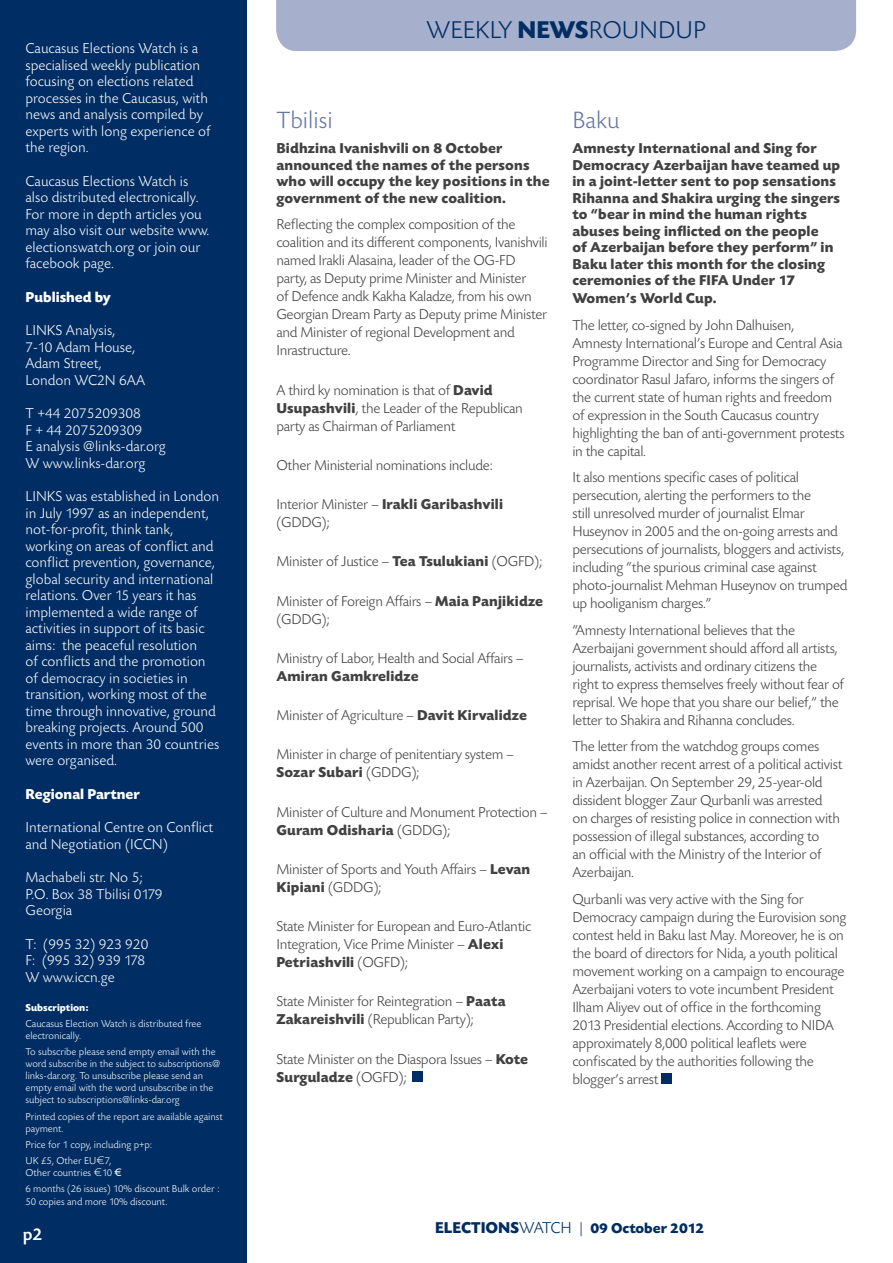
<style>
.page{position:relative;width:893px;height:1263px;background:#fff}
.page>*{position:absolute;margin:0;border:0;box-sizing:border-box;transform-origin:0 0}
.t1{font:300 25.5px "Today CP";color:#002d63}
.t2{font:700 25.5px "Today CP";color:#002d63}
.t3{font:300 24.75px "Today CP";color:#6679a3}
.t4{font:500 18px "Today CP";color:#fff}
.t5{font:300 15px/18px "Today CP";letter-spacing:-.02em;color:#414142}
.t6{font:300 15px/16.5px "Today CP";color:#fff}
.t7{font:700 15px/16.5px "Today CP";letter-spacing:.01em;color:#414142}
.t8{font:700 15px "Today CP";color:#002d63}
.t9{font:700 15px "Today CP";color:#fff}
.t10{font:300 10.5px/12px "Today CP";color:#fff}
.t11{font:700 10.5px "Today CP";color:#fff}
.s1{font-family:"Verlag"}
.s2{font-weight:700}
.s3{font-size:16.5px}
.s4{font-weight:300;font-size:16.5px}
</style>
<div class="page">
<div style="left:276px;top:0;width:580px;height:51px;background:#a6b0cc"></div>
<div style="left:0;top:0;width:247px;height:1263px;background:#002d63"></div>
<div style="left:412px;top:1072px;width:10px;height:10px;background:#002d63"></div>
<div style="left:661px;top:1074px;width:10px;height:10px;background:#002d63"></div>
<p class="t6" style="left:26px;top:41px;width:187px">Caucasus Elections Watch is a specialised weekly publication focusing on elections related processes in the Caucasus, with news and analysis compiled by experts with long experience of the region.</p>
<p class="t6" style="left:26px;top:173px;width:185px">Caucasus Elections Watch is also distributed electronically.<br>For more in depth articles you may also visit our website www. electionswatch.org or join our facebook page.</p>
<p class="t9" style="left:26px;top:289px;width:87px">Published by</p>
<p class="t6" style="left:26px;top:323px;width:112px">LINKS Analysis,<br>7-10 Adam H ouse,<br>Adam Street,<br>London WC2N 6AA</p>
<p class="t6" style="left:26px;top:406px;width:142px">T +44 2075209308<br>F + 44 2075209309<br>E analysis @links-dar.org<br>W www.links-dar.org</p>
<p class="t6" style="left:26px;top:489px;width:195px">LINKS was established in London in July 1997 as an independent, not-for-profit, think tank, working on areas of conflict and conflict prevention, governance, global security and international relations. Over 15 years it has implemented a wide range of activities in support of its basic aims: the peaceful resolution<br>of conflicts and the promotion of democracy in societies in transition, working most of the time through innovative, ground breaking projects. Around 500 events in more than 30 countries were organised.</p>
<p class="t9" style="left:26px;top:786px;width:116px">Regional Partner</p>
<p class="t6" style="left:26px;top:820px;width:189px">International Centre on Conflict and Negotiation (ICCN)</p>
<p class="t6" style="left:26px;top:870px;width:139px">Machabeli str. No 5;<br>P.O. Box 38 Tbilisi 0179<br>Georgia</p>
<p class="t6" style="left:26px;top:936px;width:124px">T: (995 32) 923 920<br>F: (995 32) 939 178<br>W www.iccn.ge</p>
<p class="t11" style="left:26px;top:1002px;width:64px">Subscription:</p>
<p class="t10" style="left:26px;top:1018px;width:177px">Caucasus Election Watch is distributed free electronically.</p>
<p class="t10" style="left:26px;top:1046px;width:196px">To subscribe please send empty email with the word subscribe in the subject to subscriptions@ links-dar.org. To unsubscribe please send an empty email with the word unsubscribe in the subject to subscriptions@links-dar.org</p>
<p class="t10" style="left:26px;top:1111px;width:199px">Printed copies of the report are available against payment.</p>
<p class="t10" style="left:26px;top:1137px;width:128px;line-height:16.2px">Price for 1 copy, including p+p:<br>UK £5, Other EU<span class="s1">€</span>7,</p>
<p class="t10" style="left:26px;top:1165px;width:195px;line-height:16.2px">Other countries <span class="s1">€</span>10 €<br>6 months (26 issues) 10% discount Bulk order :</p>
<p class="t10" style="left:26px;top:1195px;width:143px">50 copies and more 10% discount.</p>
<p class="t4" style="left:23px;top:1224px;width:21px">p2</p>
<h1 class="t1" style="left:427px;top:16px;width:37px">Weekly</h1>
<h1 class="t2" style="left:518px;top:16px;width:20px">New</h1>
<h1 class="t1" style="left:575px;top:16px;width:46px"><span class="s2">s</span>Roundup</h1>
<h2 class="t3" style="left:276px;top:107px;width:58px">Tbilisi</h2>
<p class="t7" style="left:276px;top:140px;width:275px">Bidhzina Ivanishvili on 8 October announced the names of the persons who will occupy the key positions in the government of the new coalition.</p>
<p class="t5" style="left:276px;top:216px;width:273px">Reflecting the complex composition of the coalition and its different components, Ivanishvili named Irakli Alasaina, leader of the OG-FD party, as Deputy prime Minister and Minister<br>of Defence andk Kakha Kaladze, from his own Georgian Dream Party as Deputy prime Minister and Minister of regional Development and Inrastructure.</p>
<p class="t5" style="left:276px;top:381px;width:248px">A third ky nomination is that of <span class="s2">David<br>Usupashvili</span>, the Leader of the Republican party as Chairman of Parliament</p>
<p class="t5" style="left:276px;top:457px;width:218px">Other Ministerial nominations include:</p>
<p class="t5" style="left:276px;top:496px;width:228px">Interior Minister – <span class="s2">Irakli Garibashvili </span>(GDDG);</p>
<p class="t5" style="left:276px;top:553px;width:267px">Minister of Justice – <span class="s2">Tea Tsulukiani</span> (OGFD);</p>
<p class="t5" style="left:276px;top:592px;width:268px">Minister of Foreign Affairs – <span class="s2">Maia Panjikidze </span>(GDDG);</p>
<p class="t5" style="left:276px;top:650px;width:249px">Ministry of Labor, H ealth and Social Affairs –</p>
<p class="t7" style="left:276px;top:668px;width:144px">Amiran Gamkrelidze</p>
<p class="t5" style="left:276px;top:707px;width:252px">Minister of Agriculture – <span class="s2">Davit Kirvalidze</span></p>
<p class="t5" style="left:276px;top:746px;width:239px">Minister in charge of penitentiary system –<br><span class="s2">Sozar Subari</span> (GDDG);</p>
<p class="t5" style="left:276px;top:803px;width:273px">Minister of Culture and Monument Protection –<br><span class="s2">Guram Odisharia</span> (GDDG);</p>
<p class="t5" style="left:276px;top:861px;width:255px">Minister of Sports and Youth Affairs – <span class="s2">Levan<br>Kipiani</span> (GDDG);</p>
<p class="t5" style="left:276px;top:918px;width:256px">State Minister for European and Euro-Atlantic<br>Integration, Vice Prime Minister – <span class="s2">Alexi<br>Petriashvili</span> (OGFD);</p>
<p class="t5" style="left:276px;top:993px;width:231px">State Minister for Reintegration – <span class="s2">Paata<br>Zakareishvili</span> (Republican Party);</p>
<p class="t5" style="left:276px;top:1050px;width:253px">State Minister on the Diaspora Issues – <span class="s2">Kote<br>Surguladze</span> (OGFD);</p>
<h2 class="t3" style="left:572px;top:107px;width:49px">Baku</h2>
<p class="t7" style="left:572px;top:140px;width:269px">Amnesty International and Sing for Democracy Azerbaijan have teamed up in a joint-letter sent to pop sensations Rihanna and Shakira urging the singers to “bear in mind the human rights abuses being inflicted on the people<br>of Azerbaijan before they perform” in Baku later this month for the closing ceremonies of the FIFA Under 17</p>
<p class="t7" style="left:572px;top:290px;width:146px">Women’s World Cup.</p>
<p class="t5" style="left:572px;top:317px;width:274px">The letter, co-signed by John Dalhuisen, Amnesty International’s Europe and Central Asia Programme Director and Sing for Democracy coordinator Rasul Jafaro, informs the singers of the current state of human rights and freedom of expression in the South Caucasus country highlighting the ban of anti-government protests in the capital.</p>
<p class="t5" style="left:572px;top:469px;width:276px">It also mentions specific cases of political persecution, alerting the performers to the<br>still unresolved murder of journalist Elmar<br>H useynov in 2005 and the on-going arrests and persecutions of journalists, bloggers and activists, including “the spurious criminal case against photo-journalist Mehman H useynov on trumped up hooliganism charges.”</p>
<p class="t5" style="left:572px;top:622px;width:273px">“Amnesty International believes that the Azerbaijani government should afford all artists, journalists, activists and ordinary citizens the right to express themselves freely without fear of reprisal. We hope that you share our belief,” the letter to Shakira and Rihanna concludes.</p>
<p class="t5" style="left:572px;top:738px;width:272px">The letter from the watchdog groups comes amidst another recent arrest of a political activist in Azerbaijan. On September 29, 25-year-old dissident blogger Zaur Qurbanli was arrested<br>on charges of resisting police in connection with possession of illegal substances, according to<br>an official with the Ministry of the Interior of Azerbaijan.</p>
<p class="t5" style="left:572px;top:891px;width:276px">Qurbanli was very active with the Sing for Democracy campaign during the Eurovision song contest held in Baku last May. Moreover, he is on the board of directors for Nida, a youth political movement working on a campaign to encourage Azerbaijani voters to vote incumbent President Ilham Aliyev out of office in the forthcoming 2013 Presidential elections. According to NIDA approximately 8,000 political leaflets were confiscated by the authorities following the blogger’s arrest</p>
<p class="t8" style="left:435px;top:1219px;width:271px"><span class="s3">Elections</span><span class="s4">Watch |</span> 09 October 2012</p>
</div>
